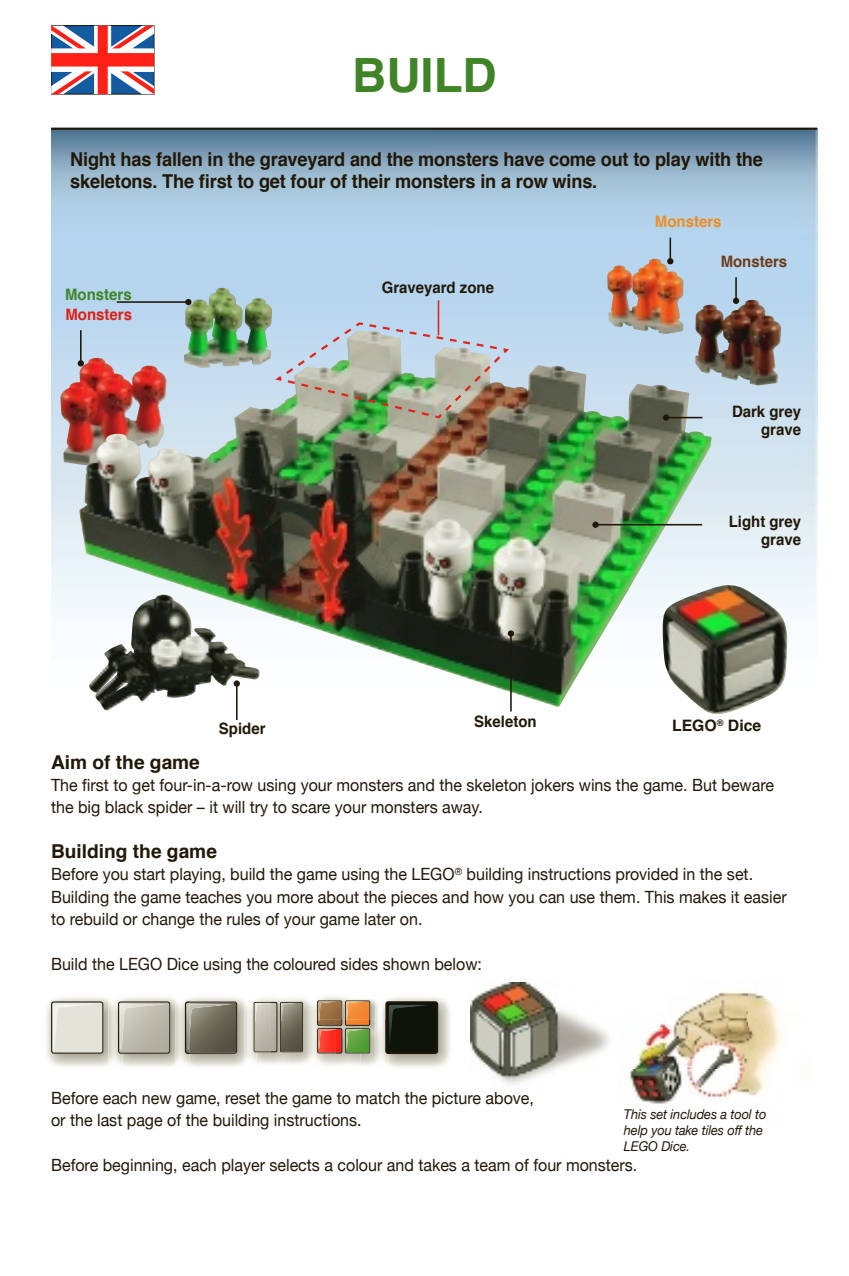
<style>
.page{position:relative;width:849px;height:1276px;background:#fff}
.page>*{position:absolute;margin:0;border:0;box-sizing:border-box;transform-origin:0 0}
.t1{font:700 47.25px "Helvetica";color:#3f8427}
.t2{font:700 19.12px/22.3px "Helvetica";letter-spacing:-.01em;color:#211808;scale:.95 1}
.t3{font:700 19.12px "Helvetica";letter-spacing:-.01em;color:#211808}
.t4{font:16.88px/22.3px "Helvetica Neue";color:#211808;scale:.95 1}
.t5{font:700 15.75px/18px "Helvetica";color:#211808;text-align:right;scale:.95 1}
.t6{font:700 15.75px "Helvetica";color:#211808}
.t7{font:700 15.75px "Helvetica";color:#6c3b19;scale:.95 1}
.t8{font:700 15.75px "Helvetica";color:#ee8c22;scale:.95 1}
.t9{font:700 15.75px "Helvetica";color:#dc2017;scale:.95 1}
.t10{font:700 15.75px "Helvetica";color:#3f8427;scale:.95 1}
.t11{font:italic 13.5px/15.8px "Helvetica Neue";letter-spacing:-.01em;color:#211808;scale:.95 1}
</style>
<div class="page">
<img style="left:51px;top:130px;width:765px;height:590px">
<hr style="left:51px;top:128px;width:765px;height:2px;background:#211808">
<svg style="left:51px;top:26px;width:103px;height:68px"></svg>
<img style="left:630px;top:991px;width:153px;height:113px">
<img style="left:46px;top:997px;width:62px;height:70px">
<svg style="left:51px;top:1001px;width:52px;height:52px;background:#d8d7cd"></svg>
<img style="left:189px;top:997px;width:55px;height:70px">
<svg style="left:189px;top:1001px;width:48px;height:52px"></svg>
<img style="left:189px;top:1004px;width:43px;height:33px">
<img style="left:122px;top:997px;width:53px;height:70px">
<img style="left:108px;top:999px;width:14px;height:66px">
<img style="left:175px;top:999px;width:14px;height:66px">
<img style="left:185px;top:1001px;width:4px;height:52px">
<img style="left:187px;top:1004px;width:2px;height:46px">
<svg style="left:118px;top:1001px;width:52px;height:52px;background:#b7b5a7"></svg>
<img style="left:381px;top:997px;width:70px;height:71px">
<svg style="left:385px;top:1001px;width:53px;height:53px;background:#14190f"></svg>
<img style="left:244px;top:998px;width:27px;height:67px">
<img style="left:296px;top:998px;width:21px;height:67px">
<img style="left:271px;top:998px;width:25px;height:67px">
<svg style="left:253px;top:1002px;width:50px;height:50px;background:#929081"></svg>
<img style="left:308px;top:996px;width:39px;height:23px">
<img style="left:308px;top:1053px;width:28px;height:13px">
<img style="left:308px;top:1019px;width:9px;height:24px">
<img style="left:342px;top:998px;width:37px;height:39px">
<img style="left:360px;top:1037px;width:15px;height:29px">
<img style="left:375px;top:1019px;width:13px;height:49px">
<img style="left:385px;top:1019px;width:3px;height:35px">
<img style="left:336px;top:1053px;width:24px;height:12px">
<svg style="left:317px;top:1000px;width:53px;height:53px;background:#ae7848"></svg>
<img style="left:346px;top:1029px;width:3px;height:20px">
<img style="left:171px;top:275px;width:114px;height:55px">
<img style="left:594px;top:276px;width:200px;height:131px">
<img style="left:79px;top:330px;width:632px;height:377px">
<img style="left:272px;top:321px;width:239px;height:99px">
<img style="left:89px;top:594px;width:171px;height:117px">
<hr style="left:117px;top:301px;width:71px;height:2px;background:#211808">
<svg style="left:185px;top:299px;width:6px;height:6px"></svg>
<hr style="left:437px;top:300px;width:2px;height:35px;background:#e1231b">
<hr style="left:665px;top:417px;width:37px;height:1px;background:#211808">
<div style="left:662px;top:414px;width:7px;height:7px;background:#211808;border-radius:50%"></div>
<hr style="left:510px;top:633px;width:1px;height:78px;background:#211808">
<div style="left:507px;top:630px;width:7px;height:6px;background:#211808;border-radius:50%"></div>
<hr style="left:595px;top:524px;width:107px;height:1px;background:#211808">
<div style="left:592px;top:521px;width:6px;height:7px;background:#211808;border-radius:50%"></div>
<svg style="left:735px;top:277px;width:1px;height:21px"></svg>
<div style="left:732px;top:298px;width:7px;height:6px;background:#211808;border-radius:50%"></div>
<hr style="left:669px;top:238px;width:2px;height:23px;background:#211808">
<svg style="left:667px;top:258px;width:6px;height:6px"></svg>
<hr style="left:80px;top:330px;width:2px;height:33px;background:#211808">
<svg style="left:78px;top:360px;width:6px;height:6px"></svg>
<hr style="left:236px;top:683px;width:1px;height:37px;background:#211808">
<div style="left:233px;top:680px;width:7px;height:7px;background:#211808;border-radius:50%"></div>
<img style="left:470px;top:982px;width:140px;height:103px">
<img style="left:640px;top:563px;width:147px;height:152px">
<h1 class="t1" style="left:352px;top:55px;width:146px">BUILD</h1>
<p class="t2" style="left:70px;top:150px;width:730px">Night has fallen in the graveyard and the monsters have come out to play with the skeletons. The first to get four of their monsters in a row wins.</p>
<p class="t8" style="left:654px;top:215px;width:72px">Monsters</p>
<p class="t10" style="left:65px;top:287px;width:72px">Monsters</p>
<p class="t9" style="left:65px;top:308px;width:72px">Monsters</p>
<p class="t5" style="left:381px;top:279px;width:120px">Graveyard zone</p>
<p class="t5" style="left:219px;top:720px;width:51px">Spider</p>
<p class="t5" style="left:474px;top:714px;width:67px">Skeleton</p>
<p class="t7" style="left:720px;top:255px;width:72px">Monsters</p>
<p class="t5" style="left:731px;top:404px;width:74px">Dark grey grave</p>
<p class="t5" style="left:728px;top:514px;width:78px">Light grey grave</p>
<p class="t6" style="left:672px;top:719px;width:91px">LEGO<sup>®</sup> Dice</p>
<p class="t3" style="left:51px;top:754px;width:150px">Aim of the game</p>
<p class="t4" style="left:51px;top:773px;width:762px">The first to get four-in-a-row using your monsters and the skeleton jokers wins the game. But beware the big black spider – it will try to scare your monsters away.</p>
<p class="t3" style="left:51px;top:843px;width:167px">Building the game</p>
<p class="t4" style="left:51px;top:863px;width:775px">Before you start playing, build the game using the LEGO<sup>®</sup> building instructions provided in the set.<br>Building the game teaches you more about the pieces and how you can use them. This makes it easier to rebuild or change the rules of your game later on.</p>
<p class="t4" style="left:51px;top:952px;width:455px">Build the LEGO Dice using the coloured sides shown below:</p>
<p class="t4" style="left:51px;top:1086px;width:509px">Before each new game, reset the game to match the picture above, or the last page of the building instructions.</p>
<p class="t4" style="left:51px;top:1153px;width:618px">Before beginning, each player selects a colour and takes a team of four monsters.</p>
<p class="t11" style="left:623px;top:1106px;width:151px">This set includes a tool to help you take tiles off the<br>LEGO Dice.</p>
</div>
